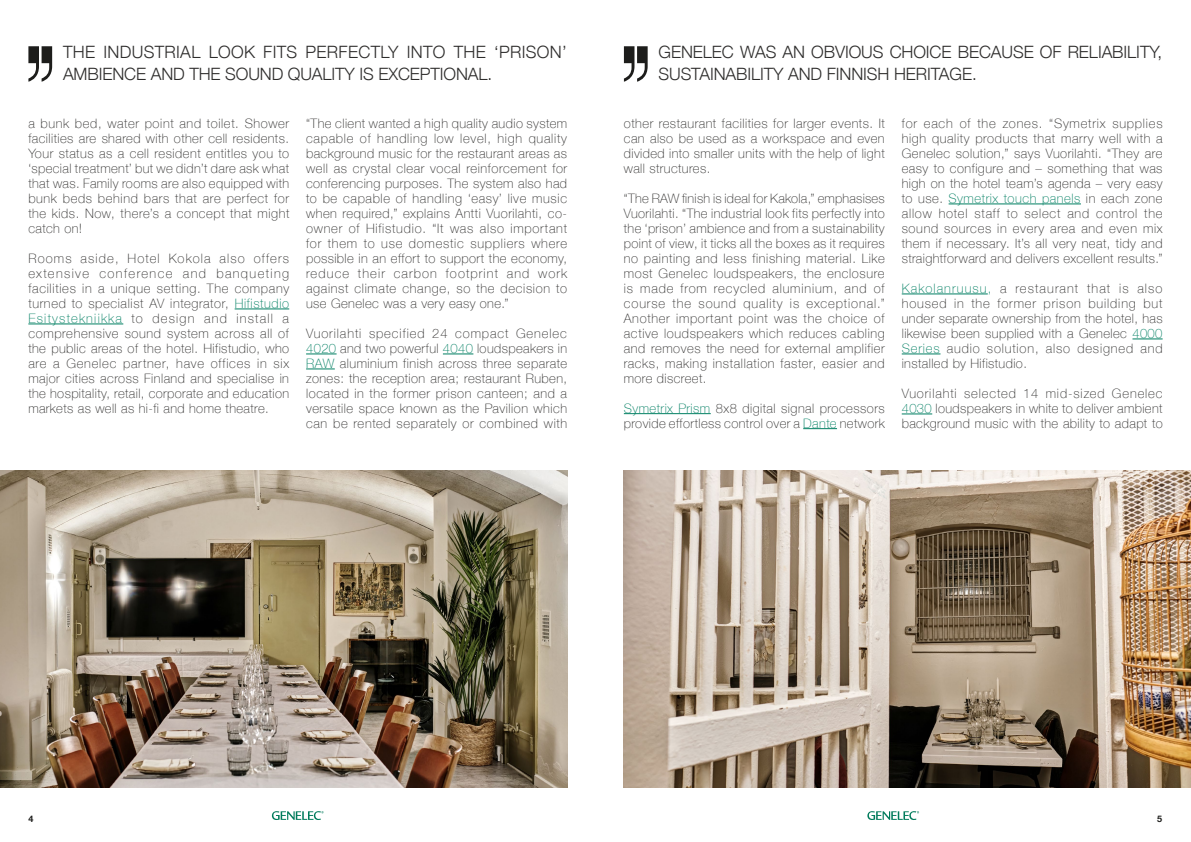
<style>
.page{position:relative;width:1191px;height:842px;background:#fff}
.page>*{position:absolute;margin:0;border:0;box-sizing:border-box;transform-origin:0 0}
.t1{font:300 17px/21.5px "Helvetica Neue";letter-spacing:.02em;color:#2e2d2c}
.t2{font:300 17px/21.5px "Helvetica Neue";letter-spacing:-.005em;color:#2e2d2c}
.t3{font:100 13px/15px "Helvetica Neue";letter-spacing:.03em;color:#2e2d2c;text-align:justify}
.t4{font:700 9px "Helvetica Neue";color:#1d1d1b}
.s1{color:#007f62}
</style>
<div class="page">
<hr style="left:306px;top:354px;width:30px;height:1px;background:#007f62">
<hr style="left:443px;top:354px;width:30px;height:1px;background:#007f62">
<svg style="left:306px;top:369px;width:29px;height:1px"></svg>
<svg style="left:28px;top:46px;width:24px;height:36px"></svg>
<hr style="left:235px;top:309px;width:54px;height:1px;background:#007f62">
<hr style="left:28px;top:324px;width:95px;height:1px;background:#007f62">
<hr style="left:624px;top:413px;width:86px;height:1px;background:#007f62">
<hr style="left:803px;top:428px;width:34px;height:1px;background:#007f62">
<img style="left:0;top:471px;width:567px;height:316px">
<img style="left:624px;top:471px;width:567px;height:316px">
<svg style="left:624px;top:46px;width:23px;height:36px"></svg>
<hr style="left:948px;top:204px;width:133px;height:1px;background:#007f62">
<hr style="left:901px;top:294px;width:86px;height:1px;background:#007f62">
<hr style="left:1132px;top:339px;width:30px;height:1px;background:#007f62">
<hr style="left:901px;top:354px;width:39px;height:1px;background:#007f62">
<hr style="left:901px;top:414px;width:31px;height:1px;background:#007f62">
<svg style="left:272px;top:811px;width:51px;height:9px"></svg>
<svg style="left:867px;top:811px;width:52px;height:9px"></svg>
<h1 class="t1" style="left:63px;top:40px;width:505px">THE INDUSTRIAL LOOK FITS PERFECTLY INTO THE ‘PRISON’<br>AMBIENCE AND THE SOUND QUALITY IS EXCEPTIONAL.</h1>
<p class="t3" style="left:28px;top:115px;width:262px">a bunk bed, water point and toilet. Shower facilities are shared with other cell residents.<br>Your status as a cell resident entitles you to ‘special treatment’ but we didn’t dare ask what that was. Family rooms are also equipped with bunk beds behind bars that are perfect for the kids. Now, there’s a concept that might catch on!</p>
<p class="t3" style="left:28px;top:250px;width:262px">Rooms aside, Hotel Kokola also offers extensive conference and banqueting facilities in a unique setting. The company turned to specialist AV integrator, <span class="s1">Hifistudio Esitystekniikka</span> to design and install a comprehensive sound system across all of the public areas of the hotel. Hifistudio, who are a Genelec partner, have offices in six major cities across Finland and specialise in the hospitality, retail, corporate and education markets as well as hi-fi and home theatre.</p>
<p class="t3" style="left:306px;top:115px;width:263px">“The client wanted a high quality audio system capable of handling low level, high quality background music for the restaurant areas as well as crystal clear vocal reinforcement for conferencing purposes. The system also had to be capable of handling ‘easy’ live music when required,” explains Antti Vuorilahti, co&shy;owner of Hifistudio. “It was also important for them to use domestic suppliers where possible in an effort to support the economy, reduce their carbon footprint and work against climate change, so the decision to use Genelec was a very easy one.”</p>
<p class="t3" style="left:306px;top:325px;width:263px">Vuorilahti specified 24 compact Genelec <span class="s1">4020</span> and two powerful <span class="s1">4040</span> loudspeakers in <span class="s1">RAW</span> aluminium finish across three separate zones: the reception area; restaurant Ruben, located in the former prison canteen; and a versatile space known as the Pavilion which can be rented separately or combined with</p>
<h1 class="t2" style="left:658px;top:40px;width:505px">GENELEC WAS AN OBVIOUS CHOICE BECAUSE OF RELIABILITY,<br>SUSTAINABILITY AND FINNISH HERITAGE.</h1>
<p class="t3" style="left:901px;top:115px;width:262px">for each of the zones. “Symetrix supplies high quality products that marry well with a Genelec solution,” says Vuorilahti. “They are easy to configure and – something that was high on the hotel team’s agenda – very easy to use. <span class="s1">Symetrix touch panels</span> in each zone allow hotel staff to select and control the sound sources in every area and even mix them if necessary. It’s all very neat, tidy and straightforward and delivers excellent results.”</p>
<p class="t3" style="left:901px;top:280px;width:262px"><span class="s1">Kakolanruusu,</span> a restaurant that is also housed in the former prison building but under separate ownership from the hotel, has likewise been supplied with a Genelec <span class="s1">4000<br>Series</span> audio solution, also designed and installed by Hifistudio.</p>
<p class="t3" style="left:901px;top:385px;width:262px">Vuorilahti selected 14 mid-sized Genelec <span class="s1">4030</span> loudspeakers in white to deliver ambient background music with the ability to adapt to</p>
<p class="t3" style="left:624px;top:115px;width:262px">other restaurant facilities for larger events. It can also be used as a workspace and even divided into smaller units with the help of light wall structures.</p>
<p class="t3" style="left:624px;top:190px;width:262px">“The RAW finish is ideal for Kakola,” emphasises Vuorilahti. “The industrial look fits perfectly into the ‘prison’ ambience and from a sustainability point of view, it ticks all the boxes as it requires no painting and less finishing material. Like most Genelec loudspeakers, the enclosure is made from recycled aluminium, and of course the sound quality is exceptional.” Another important point was the choice of active loudspeakers which reduces cabling and removes the need for external amplifier racks, making installation faster, easier and more discreet.</p>
<p class="t3" style="left:624px;top:400px;width:262px"><span class="s1">Symetrix Prism</span> 8x8 digital signal processors provide effortless control over a <span class="s1">Dante</span> network</p>
<p class="t4" style="left:28px;top:812px;width:7px">4</p>
<p class="t4" style="left:1157px;top:812px;width:7px">5</p>
</div>
